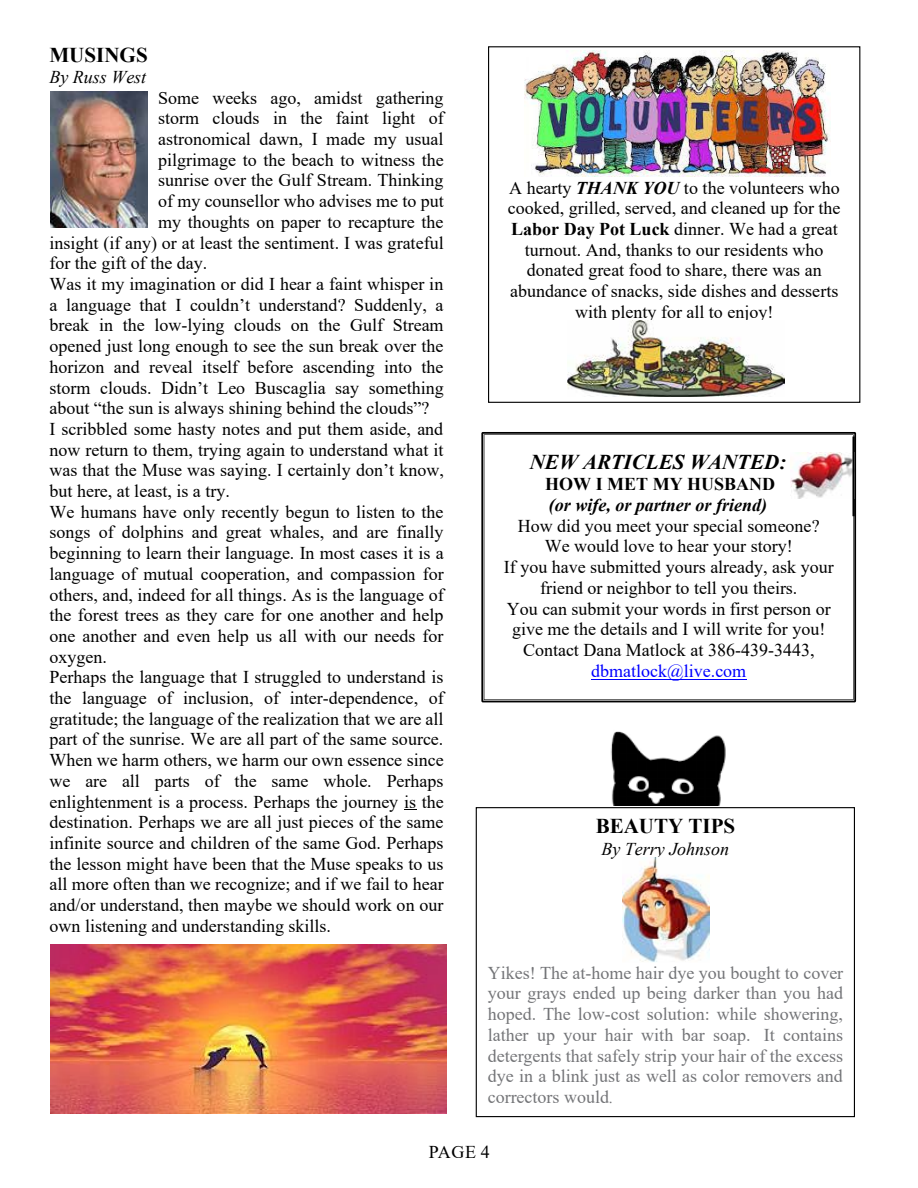
<style>
.page{position:relative;width:918px;height:1188px;background:#fff}
.page>*{position:absolute;margin:0;border:0;box-sizing:border-box;transform-origin:0 0}
.t1{font:italic 700 21px "Times New Roman";color:#000}
.t2{font:700 21px "Times New Roman";color:#000}
.t3{font:18px/20.7px "Times New Roman";color:#000;text-align:center}
.t4{font:18px/20.7px "Times New Roman";color:#747578;text-align:justify}
.t5{font:italic 700 18px "Times New Roman";color:#000}
.t6{font:italic 18px "Times New Roman";color:#000}
.t7{font:18px "Times New Roman";color:#00f}
.t8{font:700 18px "Times New Roman";color:#000}
.s1{font-weight:700;font-style:italic}
.s2{font-weight:700}
.s3{font-family:"Segoe UI";font-size:15px}
</style>
<div class="page">
<img style="left:50px;top:92px;width:98px;height:135px">
<img style="left:51px;top:944px;width:395px;height:169px">
<img style="left:525px;top:50px;width:306px;height:126px">
<img style="left:567px;top:320px;width:217px;height:77px">
<svg style="left:481px;top:432px;width:375px;height:270px"></svg>
<hr style="left:591px;top:679px;width:155px;height:1px;background:#00f">
<img style="left:610px;top:731px;width:116px;height:74px">
<img style="left:623px;top:858px;width:86px;height:104px">
<img style="left:790px;top:452px;width:62px;height:46px">
<hr style="left:852px;top:436px;width:3px;height:80px;background:#000">
<p class="t2" style="left:50px;top:40px;width:100px">MUSINGS</p>
<p class="t6" style="left:50px;top:65px;width:98px">By Russ West</p>
<p class="t3" style="left:158px;top:87px;width:287px">Some weeks ago, amidst gathering</p>
<p class="t3" style="left:158px;top:107px;width:287px">storm clouds in the faint light of</p>
<p class="t3" style="left:158px;top:128px;width:287px">astronomical dawn, I made my usual</p>
<p class="t3" style="left:158px;top:149px;width:287px">pilgrimage to the beach to witness the</p>
<p class="t3" style="left:158px;top:170px;width:287px">sunrise over the Gulf Stream. Thinking</p>
<p class="t3" style="left:158px;top:190px;width:287px">of my counsellor who advises me to put</p>
<p class="t3" style="left:158px;top:211px;width:287px">my thoughts on paper to recapture the</p>
<p class="t3" style="left:50px;top:232px;width:396px">insight (if any) or at least the sentiment. I was grateful</p>
<p class="t3" style="left:50px;top:252px;width:159px">for the gift of the day.</p>
<p class="t3" style="left:50px;top:273px;width:395px">Was it my imagination or did I hear a faint whisper in</p>
<p class="t3" style="left:50px;top:294px;width:396px">a language that I couldn’t understand? Suddenly, a</p>
<p class="t3" style="left:50px;top:314px;width:396px">break in the low-lying clouds on the Gulf Stream</p>
<p class="t3" style="left:50px;top:335px;width:396px">opened just long enough to see the sun break over the</p>
<p class="t3" style="left:50px;top:356px;width:396px">horizon and reveal itself before ascending into the</p>
<p class="t3" style="left:50px;top:377px;width:396px">storm clouds. Didn’t Leo Buscaglia say something</p>
<p class="t3" style="left:50px;top:397px;width:381px">about “the sun is always shining behind the clouds”?</p>
<p class="t3" style="left:50px;top:418px;width:395px">I scribbled some hasty notes and put them aside, and</p>
<p class="t3" style="left:50px;top:439px;width:395px">now return to them, trying again to understand what it</p>
<p class="t3" style="left:50px;top:459px;width:396px">was that the Muse was saying. I certainly don’t know,</p>
<p class="t3" style="left:50px;top:480px;width:182px">but here, at least, is a try.</p>
<p class="t3" style="left:50px;top:501px;width:396px">We humans have only recently begun to listen to the</p>
<p class="t3" style="left:50px;top:521px;width:395px">songs of dolphins and great whales, and are finally</p>
<p class="t3" style="left:50px;top:542px;width:396px">beginning to learn their language. In most cases it is a</p>
<p class="t3" style="left:50px;top:563px;width:396px">language of mutual cooperation, and compassion for</p>
<p class="t3" style="left:50px;top:584px;width:396px">others, and, indeed for all things. As is the language of</p>
<p class="t3" style="left:50px;top:604px;width:395px">the forest trees as they care for one another and help</p>
<p class="t3" style="left:50px;top:625px;width:396px">one another and even help us all with our needs for</p>
<p class="t3" style="left:50px;top:646px;width:59px">oxygen.</p>
<p class="t3" style="left:50px;top:666px;width:395px">Perhaps the language that I struggled to understand is</p>
<p class="t3" style="left:50px;top:687px;width:396px">the language of inclusion, of inter-dependence, of</p>
<p class="t3" style="left:50px;top:708px;width:396px">gratitude; the language of the realization that we are all</p>
<p class="t3" style="left:50px;top:729px;width:395px">part of the sunrise. We are all part of the same source.</p>
<p class="t3" style="left:50px;top:749px;width:396px">When we harm others, we harm our own essence since</p>
<p class="t3" style="left:50px;top:770px;width:395px">we are all parts of the same whole. Perhaps</p>
<p class="t3" style="left:50px;top:791px;width:396px">enlightenment is a process. Perhaps the journey is the</p>
<p class="t3" style="left:50px;top:811px;width:395px">destination. Perhaps we are all just pieces of the same</p>
<p class="t3" style="left:50px;top:832px;width:395px">infinite source and children of the same God. Perhaps</p>
<p class="t3" style="left:50px;top:853px;width:396px">the lesson might have been that the Muse speaks to us</p>
<p class="t3" style="left:50px;top:873px;width:396px">all more often than we recognize; and if we fail to hear</p>
<p class="t3" style="left:50px;top:894px;width:395px">and/or understand, then maybe we should work on our</p>
<p class="t3" style="left:50px;top:915px;width:283px">own listening and understanding skills.</p>
<p class="t3" style="left:508px;top:177px;width:334px">A hearty <span class="s1">THANK YOU</span> to the volunteers who cooked, grilled, served, and cleaned up for the <span class="s2">Labor Day Pot Luck</span> dinner. We had a great turnout. And, thanks to our residents who donated great food to share, there was an abundance of snacks, side dishes and desserts with plenty for all to enjoy!</p>
<p class="t1" style="left:530px;top:447px;width:258px">NEW ARTICLES WANTED:</p>
<p class="t8" style="left:545px;top:471px;width:232px">HOW I MET MY HUSBAND</p>
<p class="t5" style="left:549px;top:492px;width:220px">(or wife, or partner or friend)</p>
<p class="t3" style="left:504px;top:515px;width:331px">How did you meet your special someone?<br>We would love to hear your story!<br>If you have submitted yours already, ask your friend or neighbor to tell you theirs.<br>You can submit your words in first person or give me the details and I will write for you!<br>Contact Dana Matlock at 386-439-3443,</p>
<p class="t7" style="left:591px;top:658px;width:156px">dbmatlock@live.com</p>
<p class="t2" style="left:596px;top:811px;width:141px">BEAUTY TIPS</p>
<p class="t6" style="left:602px;top:836px;width:129px">By Terry Johnson</p>
<p class="t4" style="left:488px;top:962px;width:357px">Yikes! The at-home hair dye you bought to cover your grays ended up being darker than you had hoped. The low-cost solution: while showering, lather up your hair with bar soap. It contains detergents that safely strip your hair of the excess dye in a blink just as well as color removers and correctors would<span class="s3">.</span></p>
<p class="t3" style="left:429px;top:1141px;width:63px">PAGE 4</p>
</div>
